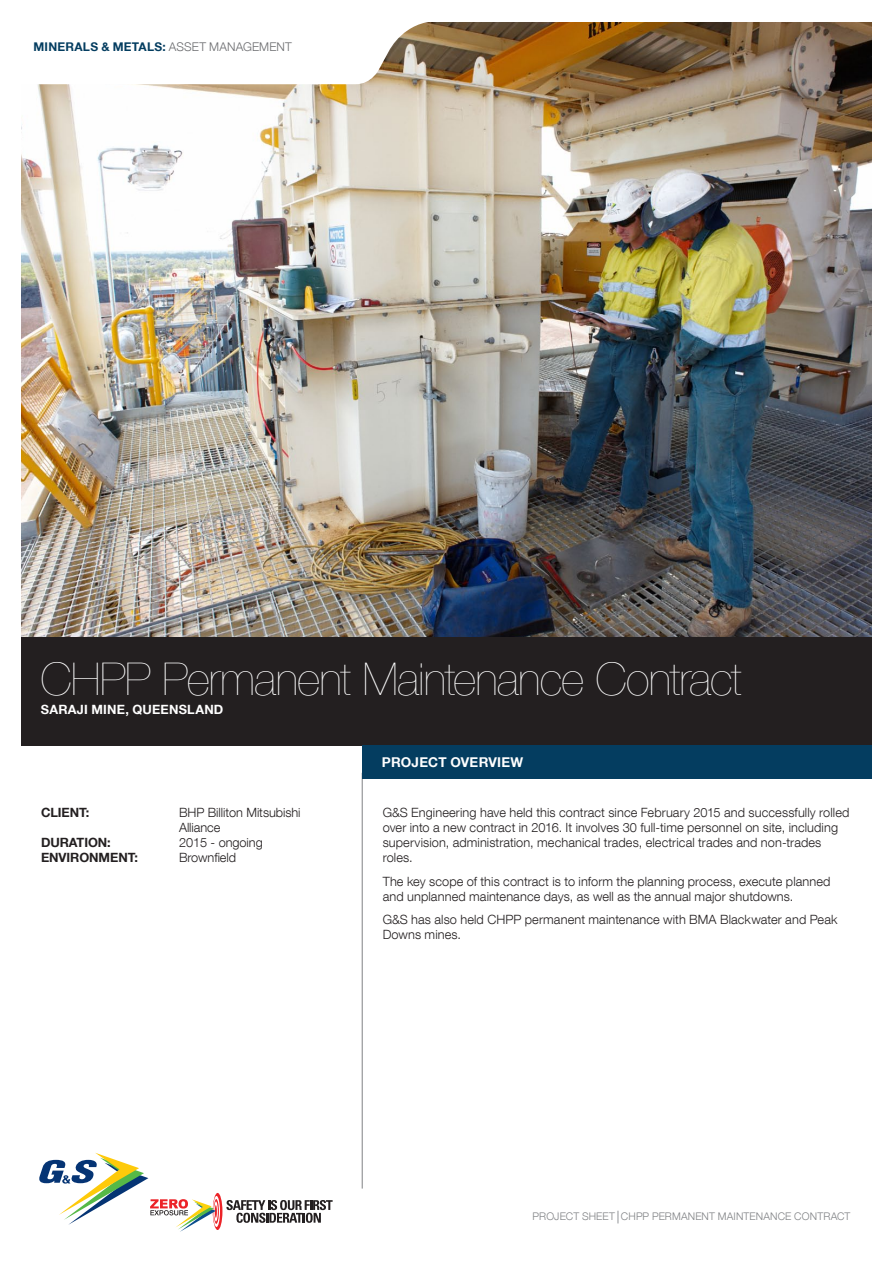
<style>
.page{position:relative;width:893px;height:1263px;background:#fff}
.page>*{position:absolute;margin:0;border:0;box-sizing:border-box;transform-origin:0 0}
.t1{font:200 45px "Helvetica Neue LT Com";letter-spacing:-.015em;color:#fff}
.copy{font:700 13.5px "Helvetica Neue LT Com";letter-spacing:.015em;color:#fff}
.body_copy{font:300 12.75px/15px "Helvetica Neue LT Com";letter-spacing:.01em;color:#231f20}
.copy-2{font:300 12.75px "Helvetica Neue LT Com";letter-spacing:-.005em;color:#231f20}
.copy-3{font:700 12.75px "Helvetica Neue LT Com";letter-spacing:-.005em;color:#231f20}
.t2{font:700 12.75px "Helvetica Neue LT Com";letter-spacing:.015em;color:#fff}
.t3{font:700 12px "Helvetica Neue LT Com";letter-spacing:.02em;color:#043d60}
.copy-4{font:300 10.5px "Helvetica Neue LT Com";letter-spacing:.01em;color:#808285}
.s1{font-weight:300;color:#6c6d70}
</style>
<div class="page">
<img style="left:21px;top:23px;width:851px;height:614px">
<div style="left:21px;top:637px;width:851px;height:108px;background:#231f20"></div>
<hr style="left:362px;top:773px;width:1px;height:415px;background:#808285">
<svg style="left:618px;top:1211px;width:1px;height:12px"></svg>
<div style="left:362px;top:745px;width:510px;height:34px;background:#043d60"></div>
<svg style="left:21px;top:22px;width:417px;height:62px"></svg>
<svg style="left:226px;top:1200px;width:107px;height:23px"></svg>
<svg style="left:213px;top:1193px;width:9px;height:37px"></svg>
<svg style="left:213px;top:1196px;width:7px;height:31px"></svg>
<svg style="left:214px;top:1199px;width:5px;height:25px"></svg>
<svg style="left:214px;top:1201px;width:4px;height:20px"></svg>
<svg style="left:39px;top:1153px;width:178px;height:79px"></svg>
<p class="t3" style="left:34px;top:39px;width:260px">MINERALS &amp; METALS: <span class="s1">ASSET MANAGEMENT</span></p>
<p class="t1" style="left:41px;top:652px;width:703px">CHPP Permanent Maintenance Contract</p>
<p class="t2" style="left:41px;top:701px;width:184px">SARAJI MINE, QUEENSLAND</p>
<p class="copy-3" style="left:41px;top:804px;width:50px">CLIENT:</p>
<p class="copy-2" style="left:179px;top:805px;width:123px">BHP Billiton Mitsubishi</p>
<p class="copy-2" style="left:179px;top:820px;width:43px">Alliance</p>
<p class="copy-3" style="left:41px;top:834px;width:71px">DURATION:</p>
<p class="copy-2" style="left:179px;top:835px;width:85px">2015 - ongoing</p>
<p class="copy-3" style="left:41px;top:849px;width:98px">ENVIRONMENT:</p>
<p class="copy-2" style="left:179px;top:850px;width:59px">Brownfield</p>
<p class="copy" style="left:382px;top:754px;width:143px">PROJECT OVERVIEW</p>
<p class="body_copy" style="left:383px;top:805px;width:468px">G&amp;S Engineering have held this contract since February 2015 and successfully rolled over into a new contract in 2016. It involves 30 full-time personnel on site, including supervision, administration, mechanical trades, electrical trades and non-trades roles.</p>
<p class="body_copy" style="left:383px;top:873px;width:449px">The key scope of this contract is to inform the planning process, execute planned and unplanned maintenance days, as well as the annual major shutdowns.</p>
<p class="body_copy" style="left:383px;top:912px;width:456px">G&amp;S has also held CHPP permanent maintenance with BMA Blackwater and Peak<br>Downs mines.</p>
<p class="copy-4" style="left:533px;top:1210px;width:319px">PROJECT SHEET CHPP PERMANENT MAINTENANCE CONTRACT</p>
</div>
